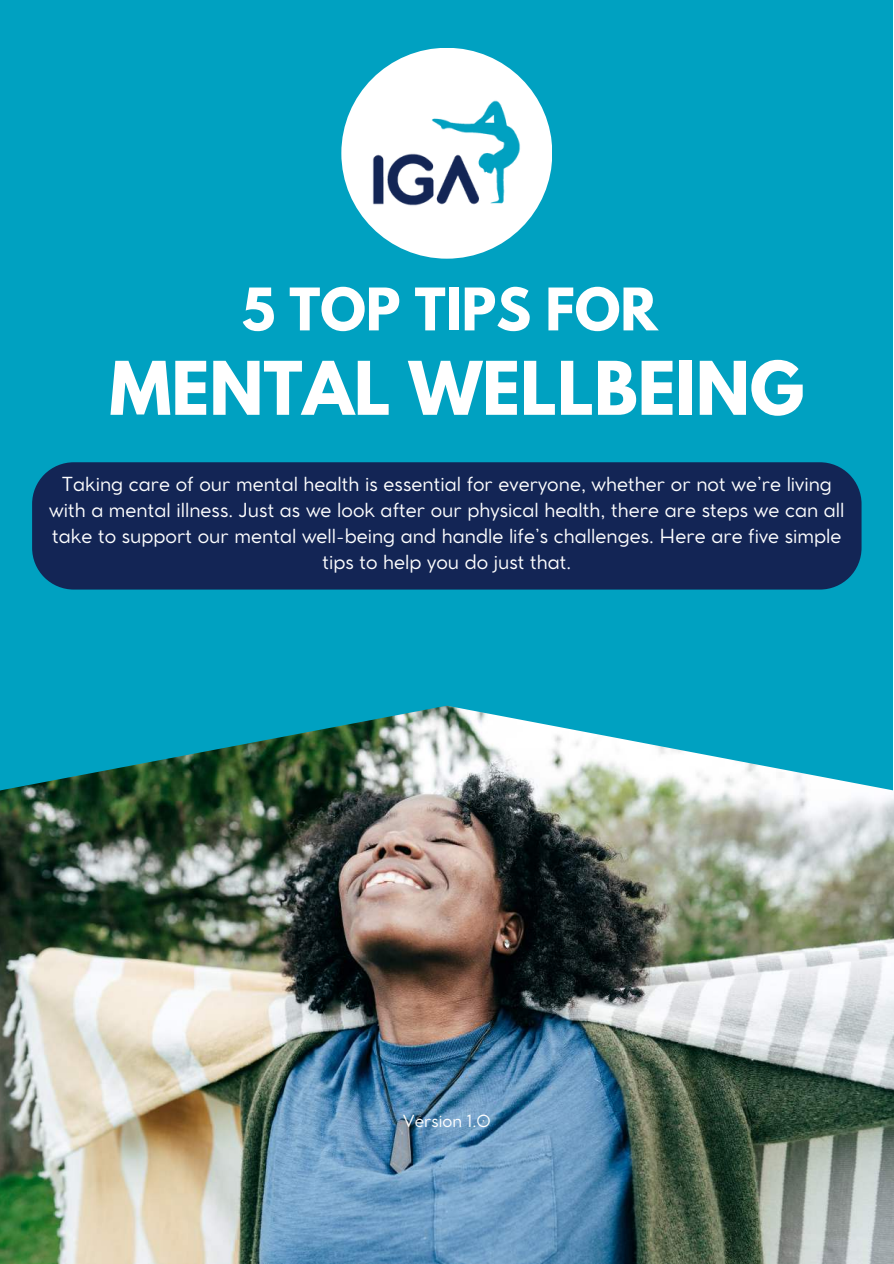
<style>
.page{position:relative;width:894px;height:1264px;background:#fff}
.page>*{position:absolute;margin:0;border:0;box-sizing:border-box;transform-origin:0 0}
.t1{font:700 65.4px "League Spartan";color:#fff}
.t2{font:700 51.9px "League Spartan";color:#fff}
.t3{font:19.2px/25.8px "Cocomat Pro";color:#fff;text-align:center}
.t4{font:16.5px "Cocomat Pro";color:#fff}
</style>
<div class="page">
<img style="left:0;top:697px;width:893px;height:566px">
<div style="left:0;top:0;width:892px;height:790px;background:#00a1c1"></div>
<div style="left:341px;top:48px;width:211px;height:211px;background:#fff;border-radius:50%"></div>
<img style="left:365px;top:78px;width:163px;height:150px">
<div style="left:32px;top:462px;width:829px;height:127px;background:#132555"></div>
<h2 class="t2" style="left:242px;top:269px;width:417px">5 TOP TIPS FOR</h2>
<h1 class="t1" style="left:109px;top:337px;width:696px">MENTAL WELLBEING</h1>
<p class="t3" style="left:49px;top:471px;width:796px">Taking care of our mental health is essential for everyone, whether or not we’re living with a mental illness. Just as we look after our physical health, there are steps we can all take to support our mental well-being and handle life’s challenges. Here are five simple tips to help you do just that.</p>
<p class="t4" style="left:402px;top:1109px;width:89px">Version 1.0</p>
</div>
